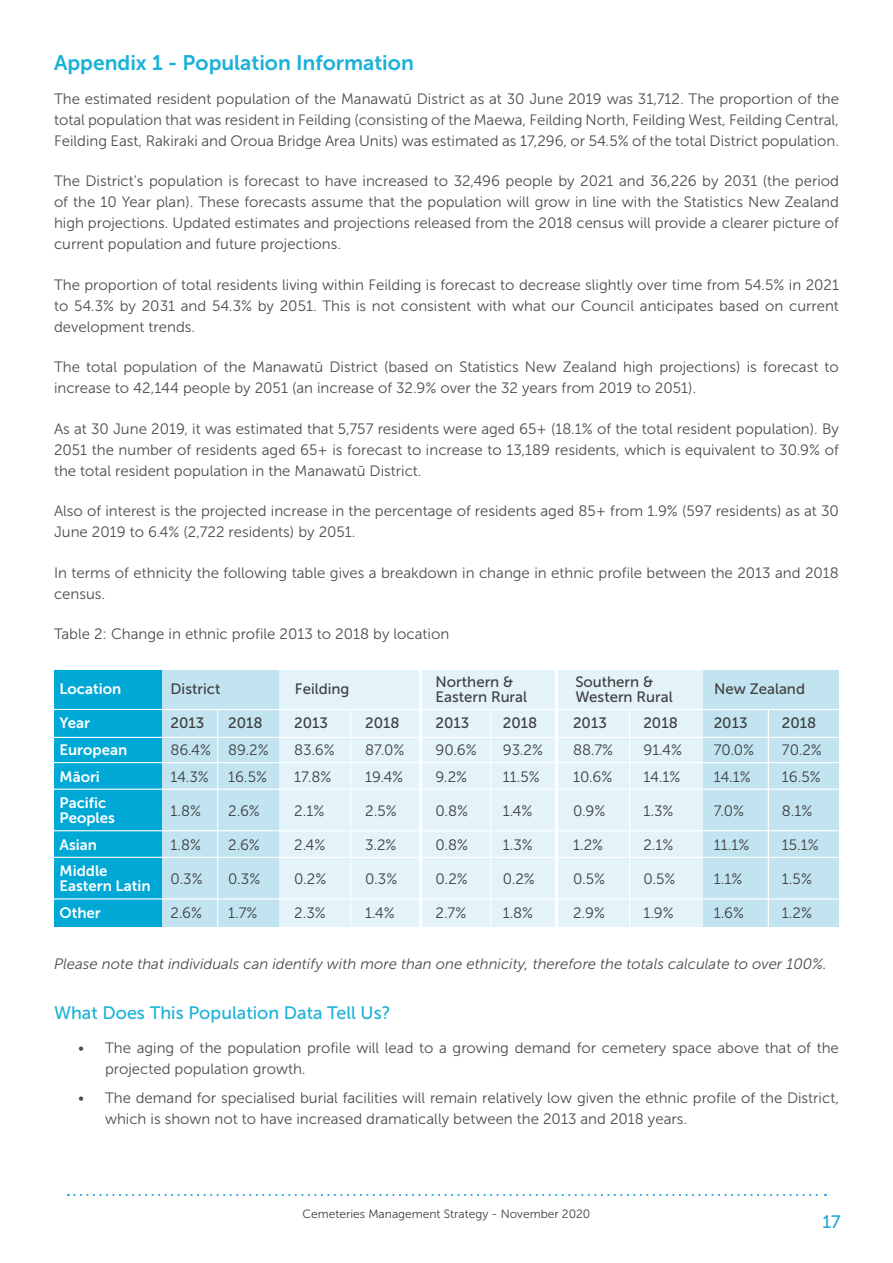
<style>
.page{position:relative;width:893px;height:1263px;background:#fff}
.page>*{position:absolute;margin:0;border:0;box-sizing:border-box;transform-origin:0 0}
.Sub_Heading{font:21px "Museo Sans 700";color:#1ab1d9}
.Sub_Sub_Heading{font:18px "Museo Sans 500";color:#1ab1d9}
.t1{font:18px "Museo Sans 500";color:#24a7d6}
.Body_Copy{font:15px/21px "Museo Sans 300";color:#4c4c4c}
.Body_Copy-2{font:15px "Museo Sans 300";color:#3e3e3f}
.Body_Copy-3{font:15px/15px "Museo Sans 500";color:#3e3e3f}
.Body_Copy-4{font:italic 15px "Museo Sans 300";color:#4c4c4c}
.Table_Heading_SMALL{font:15px/15px "Museo Sans 700";color:#fff}
.t2{font:12px "Museo Sans 300";color:#3e3e3f}
</style>
<div class="page">
<svg style="left:68px;top:1194px;width:758px;height:2px"></svg>
<div style="left:279px;top:670px;width:560px;height:256px;background:#e3f3f9"></div>
<div style="left:704px;top:670px;width:135px;height:256px;background:#c2e4f1"></div>
<div style="left:162px;top:670px;width:117px;height:256px;background:#c2e4f1"></div>
<div style="left:54px;top:670px;width:108px;height:256px;background:#00a8d5"></div>
<hr style="left:54px;top:709px;width:785px;height:1px;background:#fff">
<hr style="left:54px;top:737px;width:785px;height:1px;background:#fff">
<hr style="left:54px;top:762px;width:785px;height:1px;background:#fff">
<hr style="left:54px;top:789px;width:785px;height:1px;background:#fff">
<hr style="left:54px;top:830px;width:785px;height:1px;background:#fff">
<hr style="left:54px;top:857px;width:785px;height:1px;background:#fff">
<hr style="left:54px;top:898px;width:785px;height:1px;background:#fff">
<hr style="left:217px;top:709px;width:1px;height:229px;background:#fff">
<hr style="left:350px;top:709px;width:2px;height:229px;background:#fff">
<hr style="left:490px;top:709px;width:1px;height:229px;background:#fff">
<hr style="left:629px;top:709px;width:1px;height:229px;background:#fff">
<hr style="left:768px;top:709px;width:1px;height:229px;background:#fff">
<hr style="left:419px;top:670px;width:3px;height:268px;background:#fff">
<hr style="left:555px;top:670px;width:3px;height:268px;background:#fff">
<p class="Sub_Heading" style="left:54px;top:51px;width:361px">Appendix 1 - Population Information</p>
<p class="Body_Copy" style="left:54px;top:88px;width:787px;text-align:justify">The estimated resident population of the Manawatū District as at 30 June 2019 was 31,712. The proportion of the total population that was resident in Feilding (consisting of the Maewa, Feilding North, Feilding West, Feilding Central, Feilding East, Rakiraki and Oroua Bridge Area Units) was estimated as 17,296, or 54.5% of the total District population.</p>
<p class="Body_Copy" style="left:54px;top:170px;width:786px;text-align:justify">The District’s population is forecast to have increased to 32,496 people by 2021 and 36,226 by 2031 (the period of the 10 Year plan). These forecasts assume that the population will grow in line with the Statistics New Zealand high projections. Updated estimates and projections released from the 2018 census will provide a clearer picture of current population and future projections.</p>
<p class="Body_Copy" style="left:54px;top:274px;width:786px;text-align:justify">The proportion of total residents living within Feilding is forecast to decrease slightly over time from 54.5% in 2021 to 54.3% by 2031 and 54.3% by 2051. This is not consistent with what our Council anticipates based on current development trends.</p>
<p class="Body_Copy" style="left:54px;top:356px;width:786px">The total population of the Manawatū District (based on Statistics New Zealand high projections) is forecast to increase to 42,144 people by 2051 (an increase of 32.9% over the 32 years from 2019 to 2051).</p>
<p class="Body_Copy" style="left:54px;top:418px;width:786px;text-align:justify">As at 30 June 2019, it was estimated that 5,757 residents were aged 65+ (18.1% of the total resident population). By 2051 the number of residents aged 65+ is forecast to increase to 13,189 residents, which is equivalent to 30.9% of the total resident population in the Manawatū District.</p>
<p class="Body_Copy" style="left:54px;top:500px;width:786px">Also of interest is the projected increase in the percentage of residents aged 85+ from 1.9% (597 residents) as at 30<br>June 2019 to 6.4% (2,722 residents) by 2051.</p>
<p class="Body_Copy" style="left:54px;top:562px;width:786px">In terms of ethnicity the following table gives a breakdown in change in ethnic profile between the 2013 and 2018 census.</p>
<p class="Body_Copy" style="left:54px;top:623px;width:397px">Table 2: Change in ethnic profile 2013 to 2018 by location</p>
<p class="Body_Copy-3" style="left:436px;top:674px;width:93px">Northern &amp;<br>Eastern Rural</p>
<p class="Body_Copy-3" style="left:575px;top:674px;width:99px">Southern &amp;<br>Western Rural</p>
<p class="Body_Copy-3" style="left:714px;top:682px;width:92px">New Zealand</p>
<p class="Table_Heading_SMALL" style="left:60px;top:682px;width:63px">Location</p>
<p class="Table_Heading_SMALL" style="left:60px;top:716px;width:32px">Year</p>
<p class="Table_Heading_SMALL" style="left:60px;top:742px;width:69px">European</p>
<p class="Table_Heading_SMALL" style="left:60px;top:769px;width:42px">Māori</p>
<p class="Table_Heading_SMALL" style="left:60px;top:795px;width:57px">Pacific<br>Peoples</p>
<p class="Table_Heading_SMALL" style="left:60px;top:837px;width:39px">Asian</p>
<p class="Table_Heading_SMALL" style="left:60px;top:863px;width:93px">Middle<br>Eastern Latin</p>
<p class="Table_Heading_SMALL" style="left:60px;top:905px;width:43px">Other</p>
<p class="Body_Copy-3" style="left:295px;top:682px;width:56px">Feilding</p>
<p class="Body_Copy-3" style="left:294px;top:716px;width:35px">2013</p>
<p class="Body_Copy-3" style="left:365px;top:716px;width:36px">2018</p>
<p class="Body_Copy-3" style="left:436px;top:716px;width:35px">2013</p>
<p class="Body_Copy-3" style="left:503px;top:716px;width:36px">2018</p>
<p class="Body_Copy-3" style="left:573px;top:716px;width:35px">2013</p>
<p class="Body_Copy-3" style="left:643px;top:716px;width:36px">2018</p>
<p class="Body_Copy-3" style="left:714px;top:716px;width:35px">2013</p>
<p class="Body_Copy-3" style="left:782px;top:716px;width:36px">2018</p>
<p class="Body_Copy-3" style="left:170px;top:682px;width:51px">District</p>
<p class="Body_Copy-3" style="left:170px;top:716px;width:35px">2013</p>
<p class="Body_Copy-3" style="left:228px;top:716px;width:36px">2018</p>
<p class="Body_Copy-2" style="left:171px;top:742px;width:42px">86.4%</p>
<p class="Body_Copy-2" style="left:171px;top:768px;width:40px">14.3%</p>
<p class="Body_Copy-2" style="left:171px;top:802px;width:32px">1.8%</p>
<p class="Body_Copy-2" style="left:171px;top:836px;width:32px">1.8%</p>
<p class="Body_Copy-2" style="left:171px;top:870px;width:34px">0.3%</p>
<p class="Body_Copy-2" style="left:171px;top:905px;width:33px">2.6%</p>
<p class="Body_Copy-2" style="left:228px;top:742px;width:42px">89.2%</p>
<p class="Body_Copy-2" style="left:228px;top:768px;width:40px">16.5%</p>
<p class="Body_Copy-2" style="left:228px;top:802px;width:33px">2.6%</p>
<p class="Body_Copy-2" style="left:228px;top:836px;width:33px">2.6%</p>
<p class="Body_Copy-2" style="left:228px;top:870px;width:34px">0.3%</p>
<p class="Body_Copy-2" style="left:228px;top:905px;width:31px">1.7%</p>
<p class="Body_Copy-2" style="left:294px;top:742px;width:42px">83.6%</p>
<p class="Body_Copy-2" style="left:294px;top:768px;width:39px">17.8%</p>
<p class="Body_Copy-2" style="left:294px;top:802px;width:32px">2.1%</p>
<p class="Body_Copy-2" style="left:294px;top:836px;width:33px">2.4%</p>
<p class="Body_Copy-2" style="left:294px;top:870px;width:34px">0.2%</p>
<p class="Body_Copy-2" style="left:294px;top:905px;width:33px">2.3%</p>
<p class="Body_Copy-2" style="left:365px;top:742px;width:41px">87.0%</p>
<p class="Body_Copy-2" style="left:365px;top:768px;width:40px">19.4%</p>
<p class="Body_Copy-2" style="left:365px;top:802px;width:33px">2.5%</p>
<p class="Body_Copy-2" style="left:365px;top:836px;width:33px">3.2%</p>
<p class="Body_Copy-2" style="left:365px;top:871px;width:34px">0.3%</p>
<p class="Body_Copy-2" style="left:365px;top:905px;width:31px">1.4%</p>
<p class="Body_Copy-2" style="left:436px;top:742px;width:43px">90.6%</p>
<p class="Body_Copy-2" style="left:436px;top:768px;width:33px">9.2%</p>
<p class="Body_Copy-2" style="left:436px;top:802px;width:34px">0.8%</p>
<p class="Body_Copy-2" style="left:436px;top:836px;width:34px">0.8%</p>
<p class="Body_Copy-2" style="left:436px;top:871px;width:34px">0.2%</p>
<p class="Body_Copy-2" style="left:436px;top:905px;width:32px">2.7%</p>
<p class="Body_Copy-2" style="left:503px;top:742px;width:42px">93.2%</p>
<p class="Body_Copy-2" style="left:503px;top:768px;width:39px">11.5%</p>
<p class="Body_Copy-2" style="left:503px;top:802px;width:31px">1.4%</p>
<p class="Body_Copy-2" style="left:503px;top:836px;width:32px">1.3%</p>
<p class="Body_Copy-2" style="left:503px;top:871px;width:34px">0.2%</p>
<p class="Body_Copy-2" style="left:503px;top:905px;width:32px">1.8%</p>
<p class="Body_Copy-2" style="left:573px;top:742px;width:42px">88.7%</p>
<p class="Body_Copy-2" style="left:573px;top:768px;width:41px">10.6%</p>
<p class="Body_Copy-2" style="left:573px;top:802px;width:34px">0.9%</p>
<p class="Body_Copy-2" style="left:573px;top:837px;width:32px">1.2%</p>
<p class="Body_Copy-2" style="left:573px;top:871px;width:34px">0.5%</p>
<p class="Body_Copy-2" style="left:573px;top:905px;width:33px">2.9%</p>
<p class="Body_Copy-2" style="left:643px;top:742px;width:40px">91.4%</p>
<p class="Body_Copy-2" style="left:643px;top:768px;width:38px">14.1%</p>
<p class="Body_Copy-2" style="left:643px;top:802px;width:32px">1.3%</p>
<p class="Body_Copy-2" style="left:643px;top:837px;width:32px">2.1%</p>
<p class="Body_Copy-2" style="left:643px;top:871px;width:34px">0.5%</p>
<p class="Body_Copy-2" style="left:643px;top:905px;width:32px">1.9%</p>
<p class="Body_Copy-2" style="left:714px;top:742px;width:42px">70.0%</p>
<p class="Body_Copy-2" style="left:714px;top:768px;width:38px">14.1%</p>
<p class="Body_Copy-2" style="left:714px;top:803px;width:32px">7.0%</p>
<p class="Body_Copy-2" style="left:714px;top:837px;width:37px">11.1%</p>
<p class="Body_Copy-2" style="left:714px;top:871px;width:30px">1.1%</p>
<p class="Body_Copy-2" style="left:714px;top:905px;width:32px">1.6%</p>
<p class="Body_Copy-2" style="left:782px;top:742px;width:41px">70.2%</p>
<p class="Body_Copy-2" style="left:782px;top:768px;width:40px">16.5%</p>
<p class="Body_Copy-2" style="left:782px;top:803px;width:32px">8.1%</p>
<p class="Body_Copy-2" style="left:782px;top:837px;width:38px">15.1%</p>
<p class="Body_Copy-2" style="left:782px;top:871px;width:32px">1.5%</p>
<p class="Body_Copy-2" style="left:782px;top:905px;width:32px">1.2%</p>
<p class="Body_Copy-4" style="left:54px;top:955px;width:774px">Please note that individuals can identify with more than one ethnicity, therefore the totals calculate to over 100%.</p>
<p class="Sub_Sub_Heading" style="left:54px;top:1003px;width:338px">What Does This Population Data Tell Us?</p>
<p class="Body_Copy" style="left:105px;top:1037px;width:735px;text-indent:-27px">• The aging of the population profile will lead to a growing demand for cemetery space above that of the projected population growth.</p>
<p class="Body_Copy" style="left:105px;top:1088px;width:735px;text-indent:-27px">• The demand for specialised burial facilities will remain relatively low given the ethnic profile of the District, which is shown not to have increased dramatically between the 2013 and 2018 years.</p>
<p class="t2" style="left:302px;top:1207px;width:289px">Cemeteries Management Strategy - November 2020</p>
<p class="t1" style="left:822px;top:1212px;width:20px">17</p>
</div>
